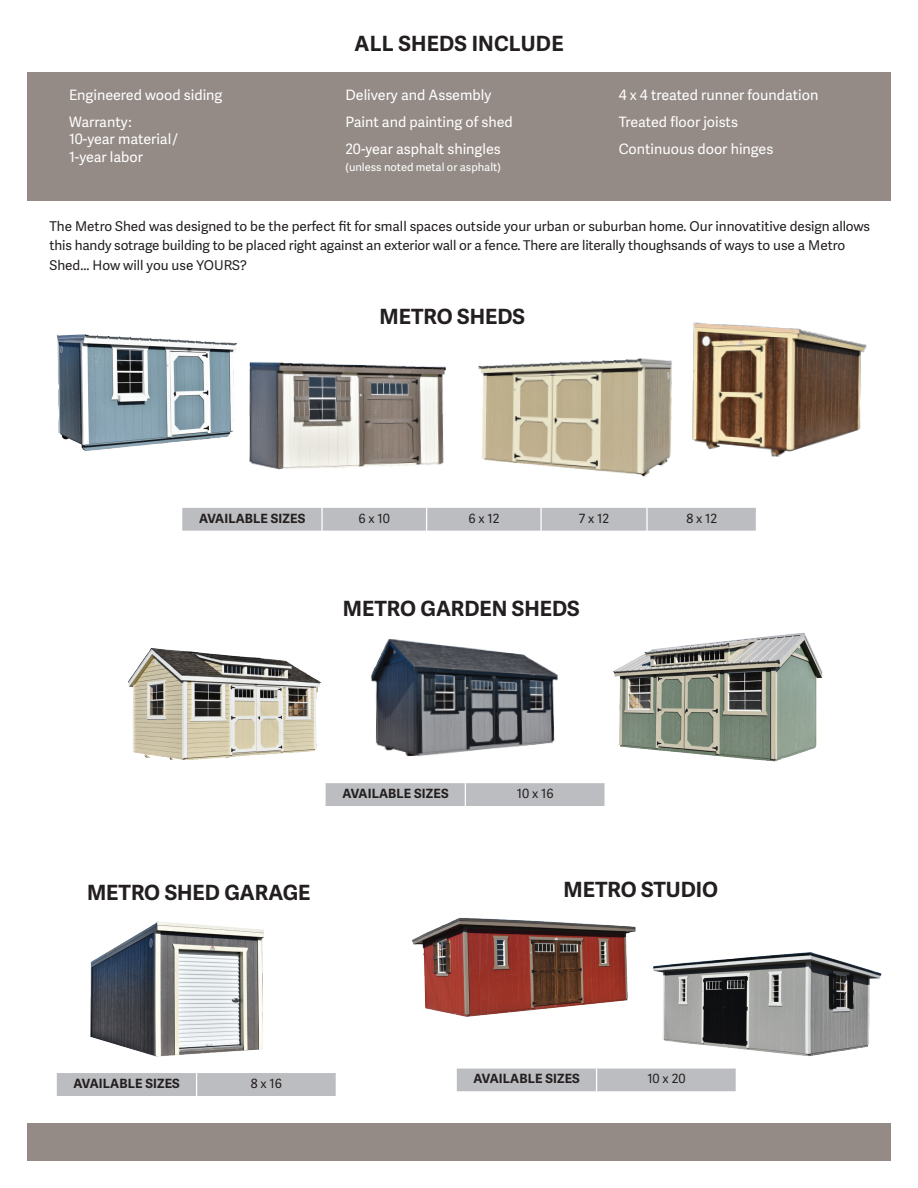
<style>
.page{position:relative;width:918px;height:1188px;background:#fff}
.page>*{position:absolute;margin:0;border:0;box-sizing:border-box;transform-origin:0 0}
.t1{font:700 21px "Adelle Sans";color:#231f20}
.t2{font:14.25px/17.5px "Adelle Sans";color:#fff}
.t3{font:13.5px/19.5px "Adelle Sans";letter-spacing:-.01em;color:#231f20}
.t4{font:700 12.75px "Adelle Sans";letter-spacing:.01em;color:#231f20}
.t5{font:12.75px "Adelle Sans";color:#231f20}
.t6{font:11.1px "Adelle Sans";color:#fff}
</style>
<div class="page">
<img style="left:57px;top:334px;width:176px;height:117px">
<img style="left:478px;top:358px;width:194px;height:119px">
<img style="left:129px;top:648px;width:193px;height:111px">
<img style="left:90px;top:921px;width:174px;height:136px">
<img style="left:653px;top:952px;width:229px;height:104px">
<img style="left:412px;top:918px;width:224px;height:99px">
<img style="left:233px;top:342px;width:213px;height:128px">
<img style="left:692px;top:322px;width:175px;height:135px">
<img style="left:613px;top:633px;width:210px;height:129px">
<img style="left:371px;top:639px;width:187px;height:118px">
<div style="left:182px;top:508px;width:574px;height:23px;background:#bcbdc0"></div>
<div style="left:326px;top:783px;width:278px;height:23px;background:#bcbdc0"></div>
<div style="left:457px;top:1069px;width:279px;height:23px;background:#bcbdc0"></div>
<div style="left:57px;top:1073px;width:279px;height:23px;background:#bcbdc0"></div>
<div style="left:27px;top:1123px;width:864px;height:38px;background:#958b86"></div>
<div style="left:27px;top:73px;width:864px;height:128px;background:#958b86"></div>
<p class="t2" style="left:69px;top:87px;width:155px">Engineered wood siding</p>
<p class="t2" style="left:69px;top:114px;width:110px">Warranty:<br>10-year material/<br>1-year labor</p>
<p class="t1" style="left:355px;top:31px;width:211px">ALL SHEDS INCLUDE</p>
<p class="t2" style="left:345px;top:87px;width:147px">Delivery and Assembly</p>
<p class="t2" style="left:345px;top:114px;width:169px">Paint and painting of shed</p>
<p class="t2" style="left:345px;top:141px;width:157px">20-year asphalt shingles</p>
<p class="t6" style="left:345px;top:161px;width:157px">(unless noted metal or asphalt)</p>
<p class="t2" style="left:619px;top:87px;width:201px">4 x 4 treated runner foundation</p>
<p class="t2" style="left:619px;top:114px;width:121px">Treated floor joists</p>
<p class="t2" style="left:619px;top:141px;width:156px">Continuous door hinges</p>
<p class="t3" style="left:50px;top:217px;width:822px">The Metro Shed was designed to be the perfect fit for small spaces outside your urban or suburban home. Our innovatitive design allows this handy sotrage building to be placed right against an exterior wall or a fence. There are literally thoughsands of ways to use a Metro<br>Shed... How will you use YOURS?</p>
<p class="t1" style="left:380px;top:304px;width:147px">METRO SHEDS</p>
<p class="t4" style="left:199px;top:510px;width:108px">AVAILABLE SIZES</p>
<p class="t5" style="left:359px;top:511px;width:33px">6 x 10</p>
<p class="t5" style="left:468px;top:511px;width:33px">6 x 12</p>
<p class="t5" style="left:579px;top:511px;width:32px">7 x 12</p>
<p class="t5" style="left:686px;top:511px;width:32px">8 x 12</p>
<p class="t1" style="left:343px;top:596px;width:238px">METRO GARDEN SHEDS</p>
<p class="t4" style="left:342px;top:786px;width:108px">AVAILABLE SIZES</p>
<p class="t5" style="left:517px;top:786px;width:38px">10 x 16</p>
<p class="t1" style="left:87px;top:880px;width:225px">METRO SHED GARAGE</p>
<p class="t1" style="left:564px;top:877px;width:156px">METRO STUDIO</p>
<p class="t4" style="left:74px;top:1076px;width:108px">AVAILABLE SIZES</p>
<p class="t4" style="left:474px;top:1071px;width:108px">AVAILABLE SIZES</p>
<p class="t5" style="left:647px;top:1071px;width:40px">10 x 20</p>
<p class="t5" style="left:251px;top:1076px;width:33px">8 x 16</p>
</div>
